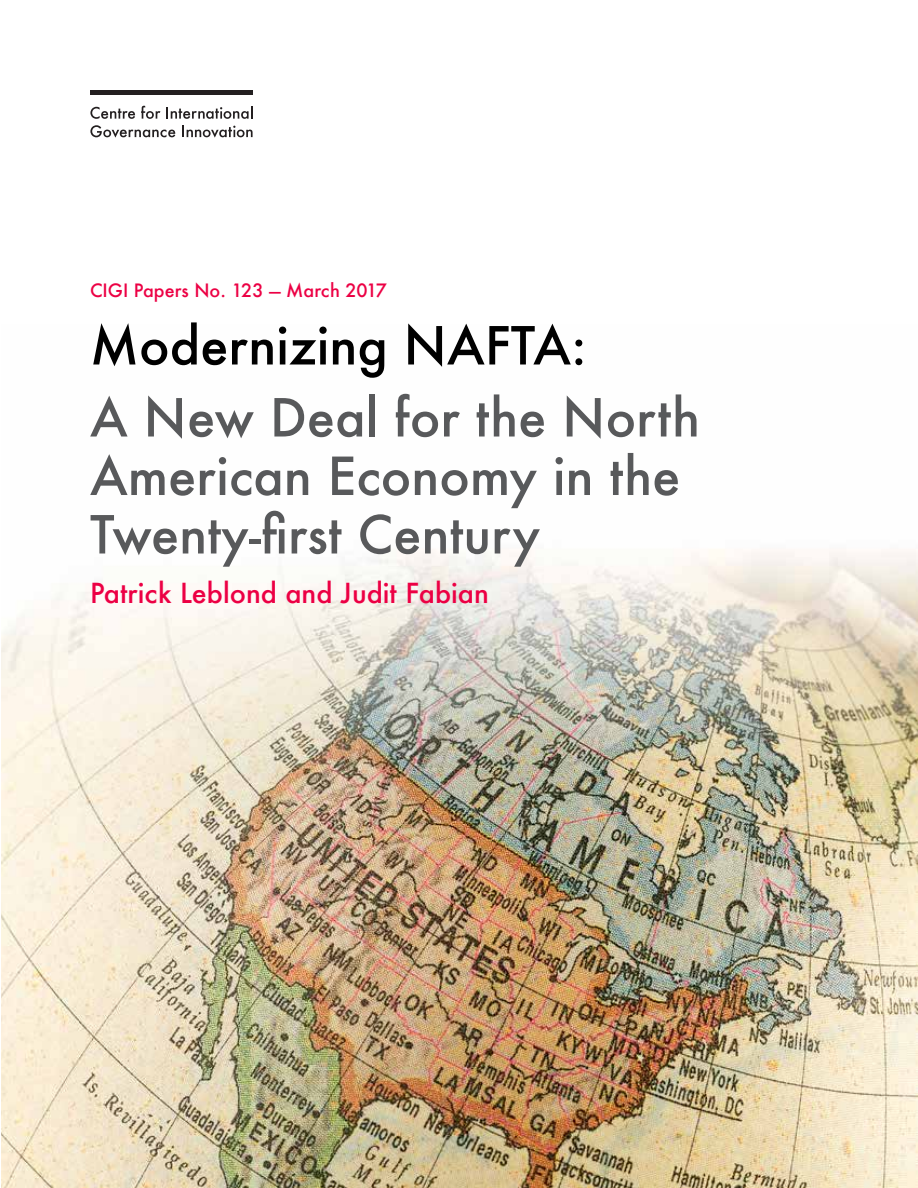
<style>
.page{position:relative;width:918px;height:1188px;background:#fff}
.page>*{position:absolute;margin:0;border:0;box-sizing:border-box;transform-origin:0 0}
.t1{font:500 51px/58.5px "Futura";color:#58595b}
.t2{font:500 51px "Futura";color:#000}
.t3{font:500 27px "Futura";color:#ec0044}
.t4{font:500 18px "Futura";color:#ec0044}
</style>
<div class="page">
<img style="left:2px;top:549px;width:916px;height:639px">
<svg style="left:90px;top:107px;width:45px;height:12px"></svg>
<svg style="left:141px;top:106px;width:19px;height:13px"></svg>
<svg style="left:166px;top:106px;width:86px;height:13px"></svg>
<svg style="left:90px;top:125px;width:85px;height:13px"></svg>
<svg style="left:182px;top:126px;width:71px;height:12px"></svg>
<div style="left:90px;top:90px;width:163px;height:5px;background:#231f20"></div>
<p class="t4" style="left:90px;top:278px;width:298px">CIGI Papers No. 123 — March 2017</p>
<p class="t2" style="left:90px;top:311px;width:498px">Modernizing NAFTA:</p>
<p class="t1" style="left:90px;top:388px;width:612px">A New Deal for the North<br>American Economy in the<br>Twenty-first Century</p>
<p class="t3" style="left:90px;top:574px;width:400px">Patrick Leblond and Judit Fabian</p>
</div>
